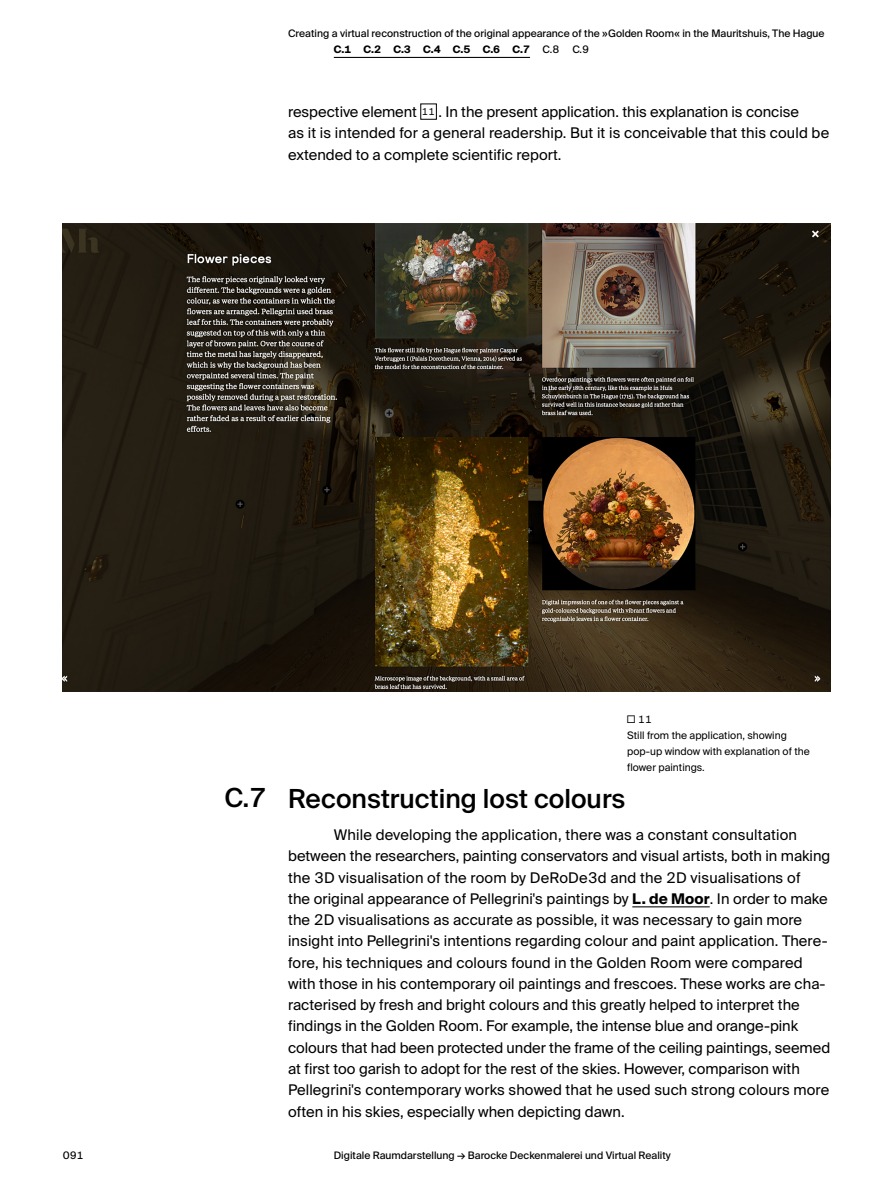
<style>
.page{position:relative;width:893px;height:1191px;background:#fff}
.page>*{position:absolute;margin:0;border:0;box-sizing:border-box;transform-origin:0 0}
.t1{font:500 26.25px "Suisse Intl";color:#000}
.t2{font:14.7px/21.3px "Suisse Intl";letter-spacing:.005em;color:#000}
.t3{font:10.35px "Suisse Intl";color:#000}
.t4{font:10.35px/15.9px "Suisse Intl";color:#000}
.t5{font:700 10.35px "Suisse Intl";color:#000}
.s1{font-weight:400}
.s2{font-size:9.75px;color:#fff}
.s3{font-size:9.75px}
.s4{font-weight:300;font-size:14.1px}
.s5{font-weight:700}
</style>
<div class="page">
<hr style="left:334px;top:57px;width:196px;height:1px;background:#000">
<hr style="left:632px;top:906px;width:78px;height:1px;background:#000">
<div style="left:420px;top:103px;width:17px;height:17px;border:1px solid #000"></div>
<img style="left:63px;top:223px;width:767px;height:468px">
<p class="t3" style="left:288px;top:28px;width:538px">Creating a virtual reconstruction of the original appearance of the »Golden Room« in the Mauritshuis, The Hague</p>
<p class="t5" style="left:334px;top:44px;width:257px">C.1 C.2 C.3 C.4 C.5 C.6 C.7 <span class="s1">C.8 C.9</span></p>
<p class="t2" style="left:288px;top:101px;width:543px">respective element <span class="s2">'</span><span class="s3">11</span><span class="s2">'</span> . In the present application. this explanation is concise<br>as it is intended for a general readership. But it is conceivable that this could be extended to a complete scientific report.</p>
<h1 class="t1" style="left:224px;top:783px;width:44px">C.7</h1>
<p class="t4" style="left:627px;top:711px;width:184px"><span class="s4">□</span> 11<br>Still from the application, showing pop-up window with explanation of the flower paintings.</p>
<h1 class="t1" style="left:288px;top:783px;width:339px">Reconstructing lost colours</h1>
<p class="t2" style="left:288px;top:824px;width:544px;text-indent:46px">While developing the application, there was a constant consultation between the researchers, painting conservators and visual artists, both in making the 3D visualisation of the room by DeRoDe3d and the 2D visualisations of<br>the original appearance of Pellegrini's paintings by <span class="s5">L. de Moor</span>. In order to make the 2D visualisations as accurate as possible, it was necessary to gain more insight into Pellegrini's intentions regarding colour and paint application. There&shy;fore, his techniques and colours found in the Golden Room were compared with those in his contemporary oil paintings and frescoes. These works are cha&shy;racterised by fresh and bright colours and this greatly helped to interpret the findings in the Golden Room. For example, the intense blue and orange-pink colours that had been protected under the frame of the ceiling paintings, seemed at first too garish to adopt for the rest of the skies. However, comparison with Pellegrini's contemporary works showed that he used such strong colours more often in his skies, especially when depicting dawn.</p>
<p class="t3" style="left:63px;top:1149px;width:23px">091</p>
<p class="t3" style="left:334px;top:1149px;width:338px">Digitale Raumdarstellung → Barocke Deckenmalerei und Virtual Reality</p>
</div>
